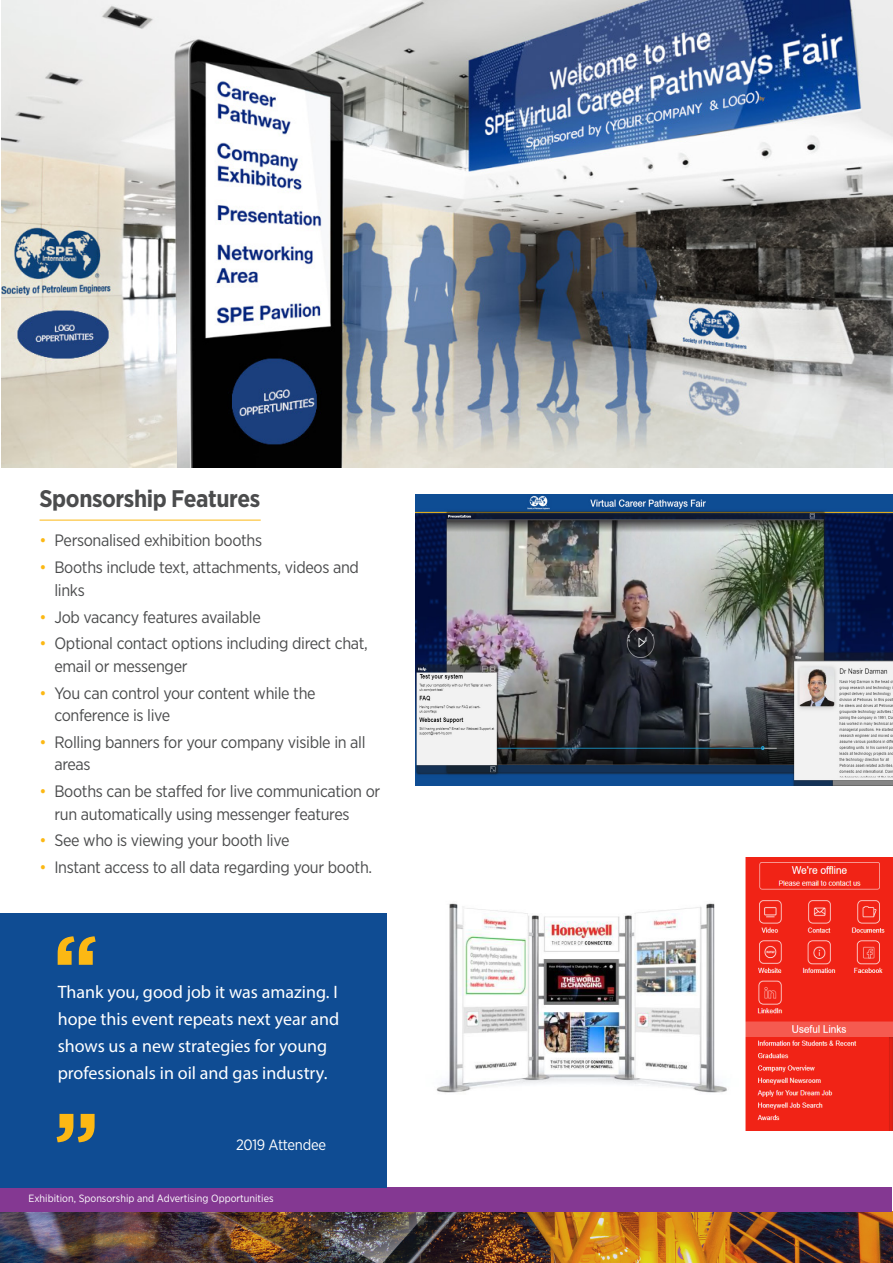
<style>
.page{position:relative;width:893px;height:1263px;background:#fff}
.page>*{position:absolute;margin:0;border:0;box-sizing:border-box;transform-origin:0 0}
._12_Quote_Marks{font:700 90px "Gotham Narrow";color:#fcb814}
._2_Page_Heading{font:700 24px "Gotham Narrow";letter-spacing:-.02em;color:#4b4c4d}
._13_Quote{font:18px/27px "Myriad Pro";color:#fff}
.t1{font:16.5px/22.5px "Gotham Narrow";letter-spacing:-.02em;color:#4b4c4d}
._4A_Heading{font:15px "Gotham Narrow";letter-spacing:-.02em;color:#fff}
.t2{font:10.5px "Gotham Narrow";color:#fff}
.s1{color:#fcb814}
</style>
<div class="page">
<div style="left:0;top:1187px;width:7px;height:24px;background:#843892"></div>
<img style="left:0;top:1211px;width:893px;height:52px">
<div style="left:1px;top:1187px;width:891px;height:24px;background:#843892"></div>
<img style="left:1px;top:0;width:892px;height:467px">
<img style="left:436px;top:857px;width:456px;height:273px">
<img style="left:416px;top:494px;width:477px;height:291px">
<hr style="left:40px;top:520px;width:221px;height:1px;background:#fcb814">
<div style="left:1px;top:913px;width:386px;height:274px;background:#0f4c93"></div>
<p class="_2_Page_Heading" style="left:40px;top:483px;width:222px">Sponsorship Features</p>
<p class="t1" style="left:40px;top:529px;width:224px"><span class="s1">•</span> Personalised exhibition booths</p>
<p class="t1" style="left:54px;top:556px;width:306px;text-indent:-15px"><span class="s1">•</span> Booths include text, attachments, videos and links</p>
<p class="t1" style="left:40px;top:605px;width:223px"><span class="s1">•</span> Job vacancy features available</p>
<p class="t1" style="left:54px;top:632px;width:315px;text-indent:-15px"><span class="s1">•</span> Optional contact options including direct chat, email or messenger</p>
<p class="t1" style="left:54px;top:681px;width:263px;text-indent:-15px"><span class="s1">•</span> You can control your content while the conference is live</p>
<p class="t1" style="left:54px;top:730px;width:313px;text-indent:-15px"><span class="s1">•</span> Rolling banners for your company visible in all areas</p>
<p class="t1" style="left:54px;top:780px;width:327px;text-indent:-15px"><span class="s1">•</span> Booths can be staffed for live communication or run automatically using messenger features</p>
<p class="t1" style="left:40px;top:829px;width:251px"><span class="s1">•</span> See who is viewing your booth live</p>
<p class="t1" style="left:40px;top:856px;width:334px"><span class="s1">•</span> Instant access to all data regarding your booth.</p>
<p class="_12_Quote_Marks" style="left:53px;top:910px;width:47px">“</p>
<p class="_13_Quote" style="left:58px;top:978px;width:283px">Thank you, good job it was amazing. I hope this event repeats next year and shows us a new strategies for young professionals in oil and gas industry.</p>
<p class="_12_Quote_Marks" style="left:54px;top:1087px;width:47px">”</p>
<p class="_4A_Heading" style="left:236px;top:1135px;width:91px">2019 Attendee</p>
<p class="t2" style="left:28px;top:1192px;width:247px">Exhibition, Sponsorship and Advertising Opportunities</p>
</div>
